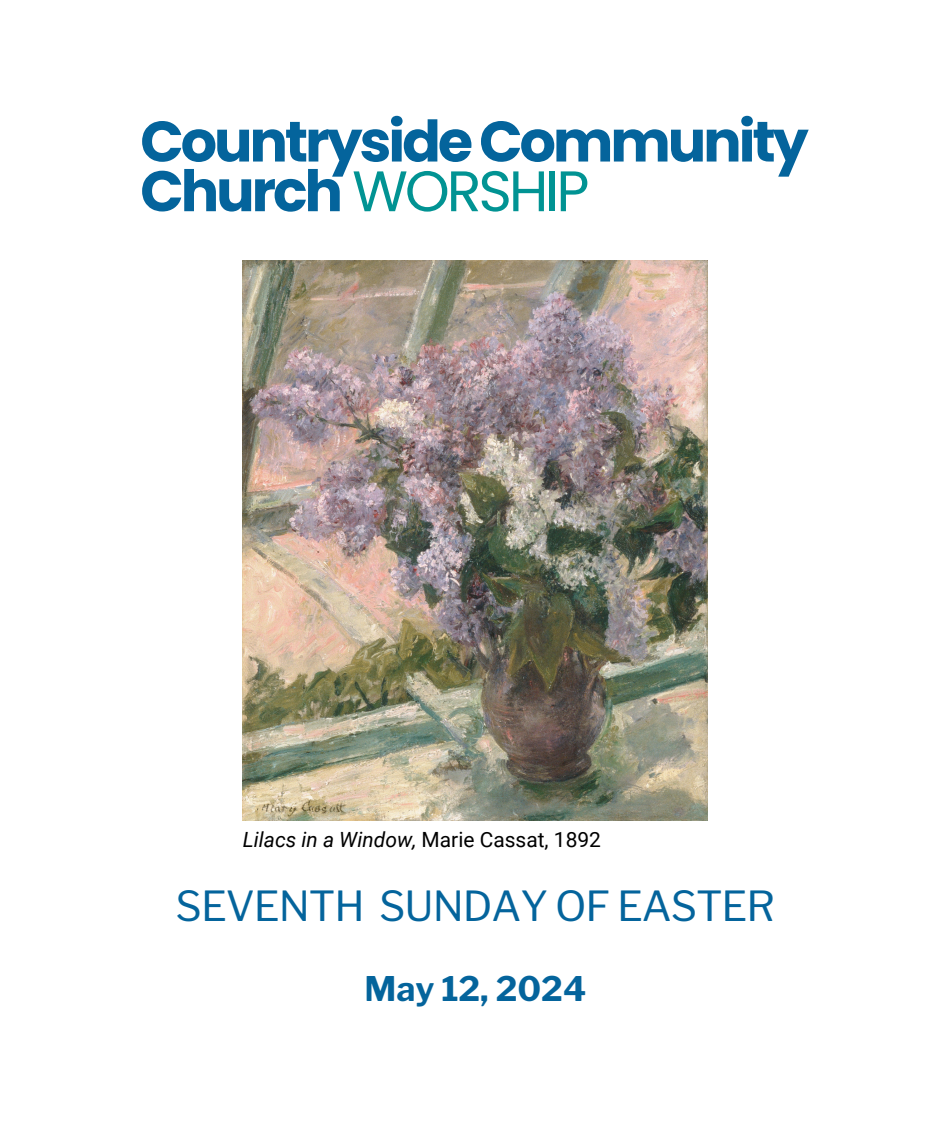
<style>
.page{position:relative;width:951px;height:1146px;background:#fff}
.page>*{position:absolute;margin:0;border:0;box-sizing:border-box;transform-origin:0 0}
.t1{font:700 57px/49.7px "Poppins";letter-spacing:-.055em;color:#04649c}
.t2{font:41.1px "Libre Franklin";letter-spacing:-.025em;color:#04649c}
.t3{font:700 33.6px "Libre Franklin";color:#04649c}
.t4{font:italic 21px "Roboto";color:#000}
.s1{font-weight:400;color:#019393}
.s2{font-style:normal}
</style>
<div class="page">
<img style="left:243px;top:261px;width:464px;height:559px">
<p class="t1" style="left:140px;top:117px;width:670px">Countryside Community<br>Church <span class="s1">WORSHIP</span></p>
<h3 class="t4" style="left:243px;top:827px;width:359px">Lilacs in a Window, <span class="s2">Marie Cassat, 1892</span></h3>
<h2 class="t2" style="left:176px;top:880px;width:601px">SEVENTH SUNDAY OF EASTER</h2>
<p class="t3" style="left:364px;top:968px;width:223px">May 12, 2024</p>
</div>
